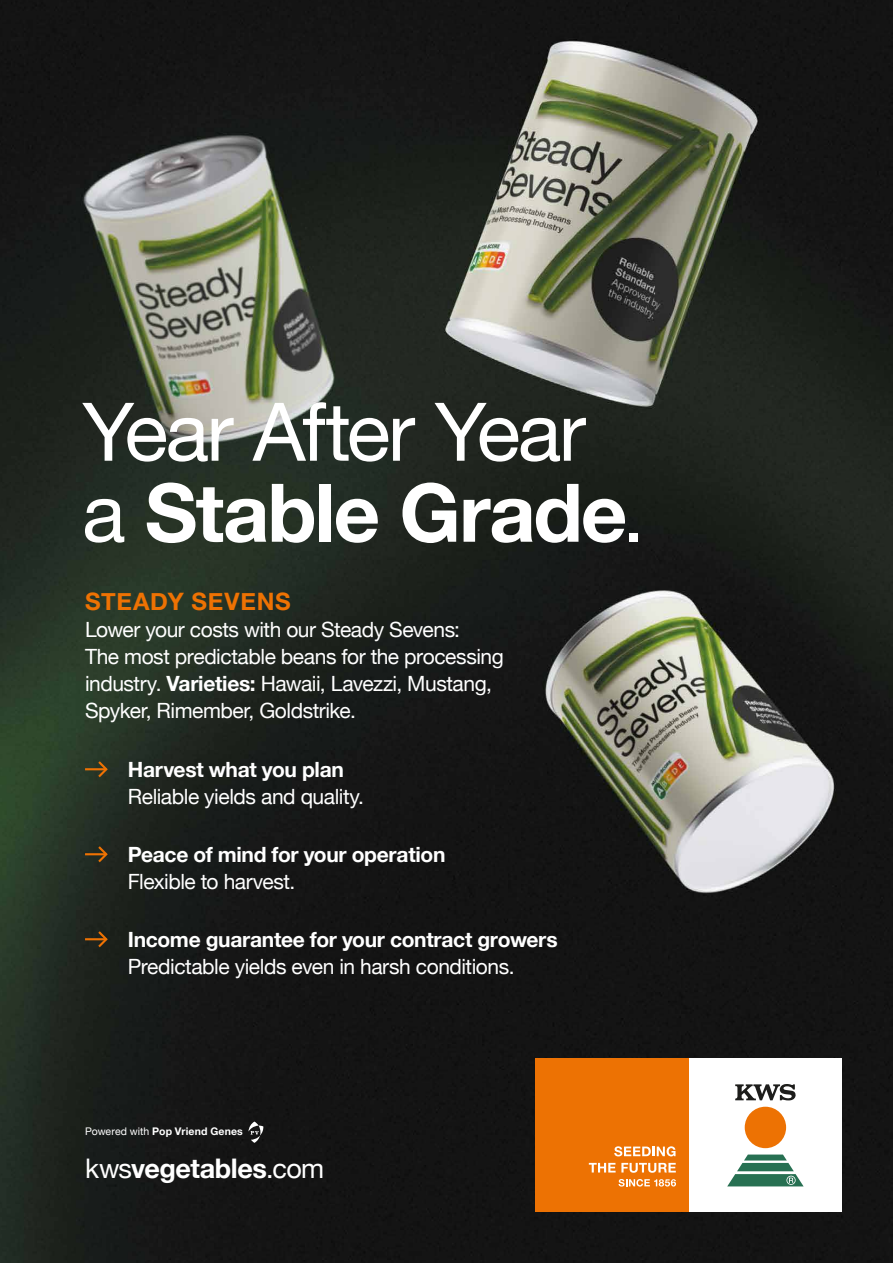
<style>
.page{position:relative;width:893px;height:1263px;background:#fff}
.page>*{position:absolute;margin:0;border:0;box-sizing:border-box;transform-origin:0 0}
.t1{font:81px/81px "Helvetica Neue";letter-spacing:-.03em;color:#fff}
.t2{font:700 27px "Helvetica Neue";letter-spacing:-.015em;color:#fff}
.t3{font:700 24px "Helvetica Neue";letter-spacing:.03em;color:#ee7203}
.t4{font:21px/27px "Helvetica Neue";letter-spacing:-.02em;color:#fff}
.t5{font:700 21px "Helvetica Neue";letter-spacing:-.015em;color:#fff}
.t6{font:700 10.5px "Helvetica Neue";letter-spacing:.015em;color:#fff}
.s1{font-weight:700}
.s2{font-weight:400}
</style>
<div class="page">
<img style="left:0;top:0;width:893px;height:1263px">
<svg style="left:96px;top:759px;width:13px;height:20px"></svg>
<hr style="left:85px;top:768px;width:21px;height:2px;background:#ee7203">
<svg style="left:96px;top:844px;width:13px;height:20px"></svg>
<hr style="left:85px;top:853px;width:21px;height:2px;background:#ee7203">
<svg style="left:96px;top:929px;width:13px;height:20px"></svg>
<hr style="left:85px;top:938px;width:21px;height:2px;background:#ee7203">
<svg style="left:248px;top:1121px;width:16px;height:22px"></svg>
<div style="left:689px;top:1059px;width:153px;height:153px;background:#fff"></div>
<div style="left:536px;top:1059px;width:153px;height:153px;background:#ed7203"></div>
<svg style="left:727px;top:1154px;width:77px;height:32px"></svg>
<div style="left:745px;top:1107px;width:41px;height:41px;background:#ed7203;border-radius:50%"></div>
<svg style="left:735px;top:1084px;width:61px;height:16px"></svg>
<svg style="left:614px;top:1146px;width:61px;height:10px"></svg>
<svg style="left:589px;top:1163px;width:87px;height:10px"></svg>
<svg style="left:618px;top:1179px;width:58px;height:7px"></svg>
<h1 class="t1" style="left:82px;top:396px;width:564px">Year After Year a <span class="s1">Stable Grade</span>.</h1>
<p class="t3" style="left:85px;top:583px;width:207px">STEADY SEVENS</p>
<p class="t4" style="left:85px;top:617px;width:420px">Lower your costs with our Steady Sevens:<br>The most predictable beans for the processing industry. <span class="s1">Varieties:</span> Hawaii, Lavezzi, Mustang, Spyker, Rimember, Goldstrike.</p>
<p class="t5" style="left:128px;top:753px;width:218px">Harvest what you plan</p>
<p class="t4" style="left:128px;top:785px;width:238px">Reliable yields and quality.</p>
<p class="t5" style="left:128px;top:838px;width:319px">Peace of mind for your operation</p>
<p class="t4" style="left:128px;top:870px;width:169px">Flexible to harvest.</p>
<p class="t5" style="left:128px;top:923px;width:431px">Income guarantee for your contract growers</p>
<p class="t4" style="left:128px;top:955px;width:388px">Predictable yields even in harsh conditions.</p>
<p class="t6" style="left:85px;top:1123px;width:159px"><span class="s2">Powered with</span> Pop Vriend Genes</p>
<p class="t2" style="left:85px;top:1147px;width:241px"><span class="s2">kws</span>vegetables<span class="s2">.com</span></p>
</div>
